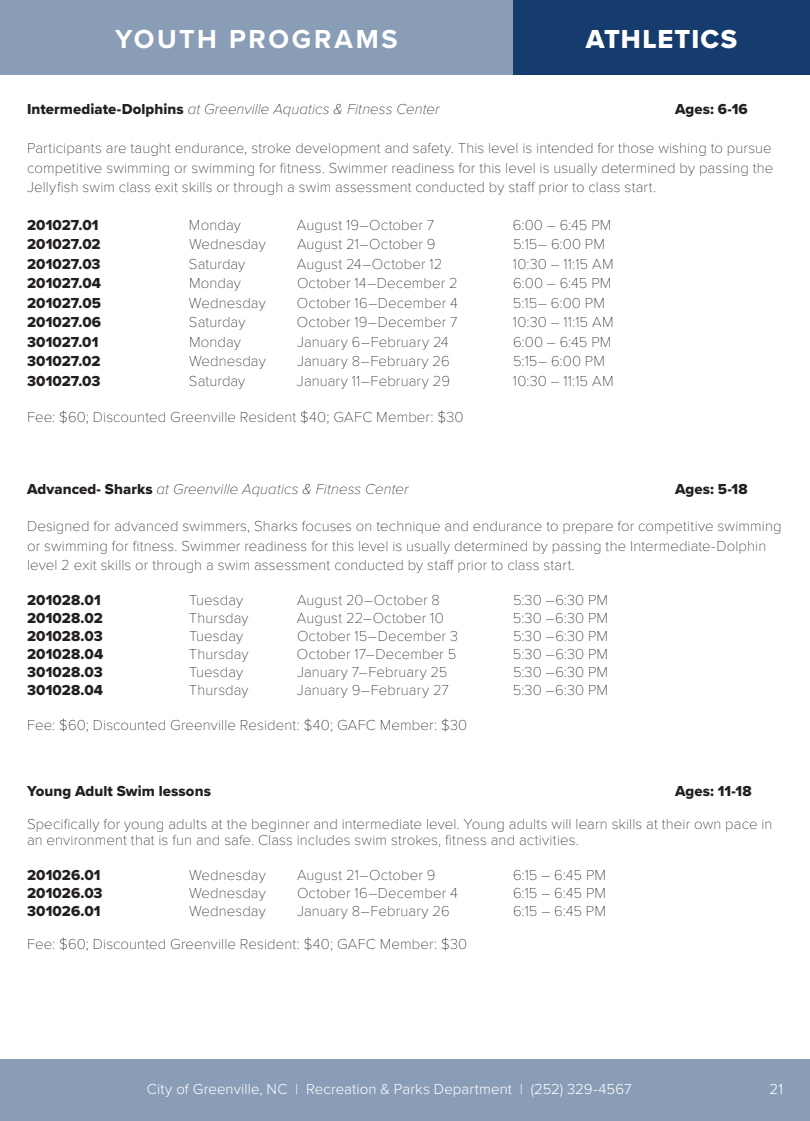
<style>
.page{position:relative;width:810px;height:1121px;background:#fff}
.page>*{position:absolute;margin:0;border:0;box-sizing:border-box;transform-origin:0 0}
.t1{font:700 27px "Proxima Nova";letter-spacing:.095em;color:#fff}
.t2{font:27px "Proxima Nova Extrabld";letter-spacing:.04em;color:#fff}
.t3{font:100 15px/19.5px "Proxima Nova T";letter-spacing:.005em;color:#231f20;text-align:justify}
.t4{font:15px "Proxima Nova Extrabld";letter-spacing:.005em;color:#231f20}
.t5{font:italic 100 15px "Proxima Nova";letter-spacing:.005em;color:#231f20}
.t6{font:300 15px "Proxima Nova";letter-spacing:.005em;color:#fff}
.s1{font-family:"Proxima Nova Extrabld";font-weight:400;font-style:normal}
</style>
<div class="page">
<div style="left:0;top:1059px;width:810px;height:61px;background:#8a9db6"></div>
<svg style="left:0;top:0;width:810px;height:75px;background:#617a9c"></svg>
<h1 class="t1" style="left:115px;top:19px;width:284px">YOUTH PROGRAMS</h1>
<p class="t2" style="left:586px;top:19px;width:153px">ATHLETICS</p>
<p class="t5" style="left:27px;top:98px;width:414px"><span class="s1">Intermediate-Dolphins</span> at Greenville Aquatics &amp; Fitness Center</p>
<p class="t4" style="left:675px;top:98px;width:74px">Ages: 6-16</p>
<p class="t3" style="left:27px;top:137px;width:748px">Participants are taught endurance, stroke development and safety. This level is intended for those wishing to pursue competitive swimming or swimming for fitness. Swimmer readiness for this level is usually determined by passing the Jellyfish swim class exit skills or through a swim assessment conducted by staff prior to class start.</p>
<p class="t4" style="left:27px;top:213px;width:73px">201027.01</p>
<p class="t3" style="left:189px;top:214px;width:53px">Monday</p>
<p class="t3" style="left:297px;top:214px;width:139px">August 19–October 7</p>
<p class="t3" style="left:513px;top:214px;width:100px">6:00 – 6:45 PM</p>
<p class="t4" style="left:27px;top:233px;width:75px">201027.02</p>
<p class="t3" style="left:189px;top:233px;width:78px">Wednesday</p>
<p class="t3" style="left:297px;top:233px;width:140px">August 21–October 9</p>
<p class="t3" style="left:513px;top:233px;width:94px">5:15– 6:00 PM</p>
<p class="t4" style="left:27px;top:252px;width:75px">201027.03</p>
<p class="t3" style="left:189px;top:253px;width:58px">Saturday</p>
<p class="t3" style="left:297px;top:253px;width:147px">August 24–October 12</p>
<p class="t3" style="left:513px;top:253px;width:102px">10:30 – 11:15 AM</p>
<p class="t4" style="left:27px;top:272px;width:76px">201027.04</p>
<p class="t3" style="left:189px;top:272px;width:53px">Monday</p>
<p class="t3" style="left:297px;top:272px;width:162px">October 14–December 2</p>
<p class="t3" style="left:513px;top:272px;width:100px">6:00 – 6:45 PM</p>
<p class="t4" style="left:27px;top:291px;width:76px">201027.05</p>
<p class="t3" style="left:189px;top:292px;width:78px">Wednesday</p>
<p class="t3" style="left:297px;top:292px;width:163px">October 16–December 4</p>
<p class="t3" style="left:513px;top:292px;width:93px">5:15– 6:00 PM</p>
<p class="t4" style="left:27px;top:311px;width:76px">201027.06</p>
<p class="t3" style="left:189px;top:311px;width:58px">Saturday</p>
<p class="t3" style="left:297px;top:311px;width:162px">October 19–December 7</p>
<p class="t3" style="left:513px;top:311px;width:102px">10:30 – 11:15 AM</p>
<p class="t4" style="left:27px;top:330px;width:73px">301027.01</p>
<p class="t3" style="left:189px;top:331px;width:53px">Monday</p>
<p class="t3" style="left:297px;top:331px;width:153px">January 6–February 24</p>
<p class="t3" style="left:513px;top:331px;width:100px">6:00 – 6:45 PM</p>
<p class="t4" style="left:27px;top:350px;width:75px">301027.02</p>
<p class="t3" style="left:189px;top:350px;width:78px">Wednesday</p>
<p class="t3" style="left:297px;top:350px;width:154px">January 8–February 26</p>
<p class="t3" style="left:513px;top:350px;width:94px">5:15– 6:00 PM</p>
<p class="t4" style="left:27px;top:369px;width:75px">301027.03</p>
<p class="t3" style="left:189px;top:370px;width:58px">Saturday</p>
<p class="t3" style="left:297px;top:370px;width:155px">January 11–February 29</p>
<p class="t3" style="left:513px;top:370px;width:102px">10:30 – 11:15 AM</p>
<p class="t3" style="left:27px;top:406px;width:438px">Fee: $60; Discounted Greenville Resident $40; GAFC Member: $30</p>
<p class="t5" style="left:27px;top:477px;width:383px"><span class="s1">Advanced- Sharks</span> at Greenville Aquatics &amp; Fitness Center</p>
<p class="t4" style="left:675px;top:477px;width:74px">Ages: 5-18</p>
<p class="t3" style="left:27px;top:515px;width:756px;text-align:left">Designed for advanced swimmers, Sharks focuses on technique and endurance to prepare for competitive swimming or swimming for fitness. Swimmer readiness for this level is usually determined by passing the Intermediate-Dolphin level 2 exit skills or through a swim assessment conducted by staff prior to class start.</p>
<p class="t4" style="left:27px;top:588px;width:75px">201028.01</p>
<p class="t3" style="left:189px;top:589px;width:56px">Tuesday</p>
<p class="t3" style="left:297px;top:589px;width:144px">August 20–October 8</p>
<p class="t3" style="left:513px;top:589px;width:97px">5:30 –6:30 PM</p>
<p class="t4" style="left:27px;top:606px;width:77px">201028.02</p>
<p class="t3" style="left:189px;top:607px;width:61px">Thursday</p>
<p class="t3" style="left:297px;top:607px;width:148px">August 22–October 10</p>
<p class="t3" style="left:513px;top:607px;width:97px">5:30 –6:30 PM</p>
<p class="t4" style="left:27px;top:624px;width:77px">201028.03</p>
<p class="t3" style="left:189px;top:625px;width:56px">Tuesday</p>
<p class="t3" style="left:297px;top:625px;width:163px">October 15–December 3</p>
<p class="t3" style="left:513px;top:625px;width:97px">5:30 –6:30 PM</p>
<p class="t4" style="left:27px;top:642px;width:78px">201028.04</p>
<p class="t3" style="left:189px;top:643px;width:61px">Thursday</p>
<p class="t3" style="left:297px;top:643px;width:161px">October 17–December 5</p>
<p class="t3" style="left:513px;top:643px;width:97px">5:30 –6:30 PM</p>
<p class="t4" style="left:27px;top:660px;width:77px">301028.03</p>
<p class="t3" style="left:189px;top:661px;width:56px">Tuesday</p>
<p class="t3" style="left:297px;top:661px;width:152px">January 7–February 25</p>
<p class="t3" style="left:513px;top:661px;width:97px">5:30 –6:30 PM</p>
<p class="t4" style="left:27px;top:678px;width:78px">301028.04</p>
<p class="t3" style="left:189px;top:679px;width:61px">Thursday</p>
<p class="t3" style="left:297px;top:679px;width:153px">January 9–February 27</p>
<p class="t3" style="left:513px;top:679px;width:97px">5:30 –6:30 PM</p>
<p class="t3" style="left:27px;top:713px;width:442px">Fee: $60; Discounted Greenville Resident: $40; GAFC Member: $30</p>
<p class="t4" style="left:27px;top:779px;width:185px">Young Adult Swim lessons</p>
<p class="t4" style="left:675px;top:779px;width:78px">Ages: 11-18</p>
<p class="t3" style="left:27px;top:812px;width:747px">Specifically for young adults at the beginner and intermediate level. Young adults will learn skills at their own pace in</p>
<p class="t3" style="left:27px;top:829px;width:553px">an environment that is fun and safe. Class includes swim strokes, fitness and activities.</p>
<p class="t4" style="left:27px;top:863px;width:75px">201026.01</p>
<p class="t3" style="left:189px;top:863px;width:78px">Wednesday</p>
<p class="t3" style="left:297px;top:863px;width:140px">August 21–October 9</p>
<p class="t3" style="left:513px;top:863px;width:95px">6:15 – 6:45 PM</p>
<p class="t4" style="left:27px;top:881px;width:77px">201026.03</p>
<p class="t3" style="left:189px;top:881px;width:78px">Wednesday</p>
<p class="t3" style="left:297px;top:881px;width:163px">October 16–December 4</p>
<p class="t3" style="left:513px;top:881px;width:95px">6:15 – 6:45 PM</p>
<p class="t4" style="left:27px;top:899px;width:75px">301026.01</p>
<p class="t3" style="left:189px;top:899px;width:78px">Wednesday</p>
<p class="t3" style="left:297px;top:899px;width:154px">January 8–February 26</p>
<p class="t3" style="left:513px;top:899px;width:95px">6:15 – 6:45 PM</p>
<p class="t3" style="left:27px;top:932px;width:442px">Fee: $60; Discounted Greenville Resident: $40; GAFC Member: $30</p>
<p class="t6" style="left:147px;top:1077px;width:486px">City of Greenville, NC | Recreation &amp; Parks Department | (252) 329-4567</p>
<p class="t6" style="left:770px;top:1077px;width:15px">21</p>
</div>
